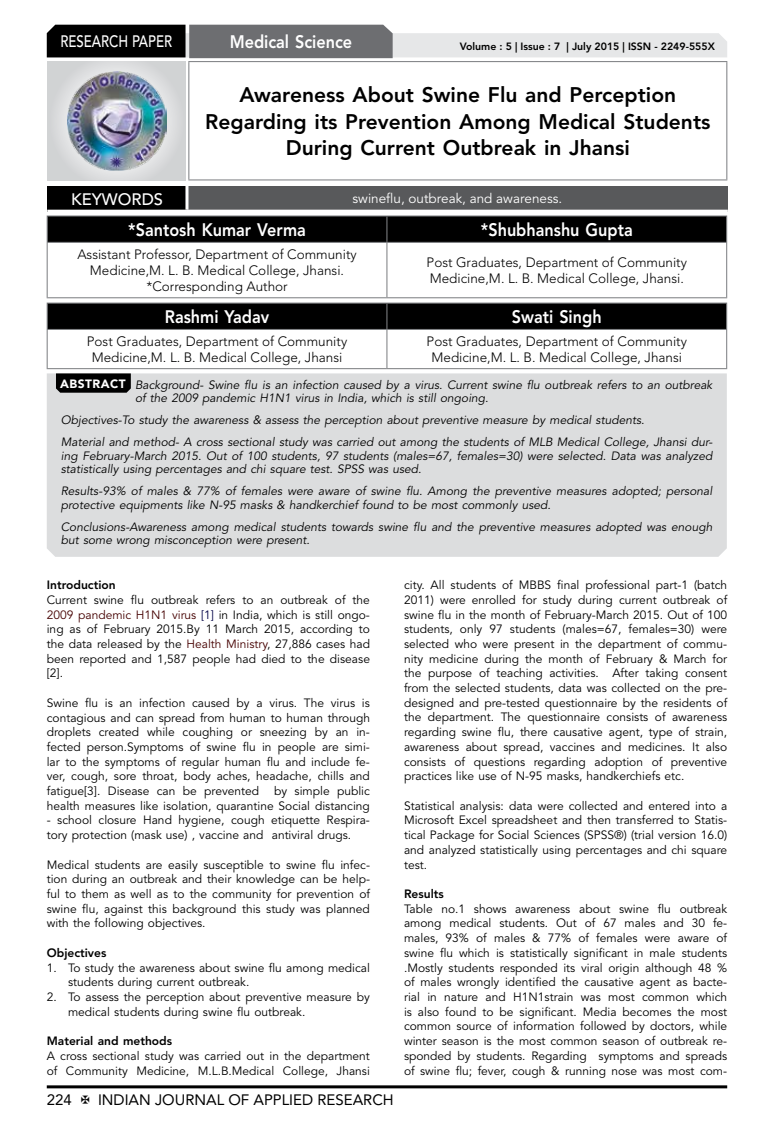
<style>
.page{position:relative;width:774px;height:1136px;background:#fff}
.page>*{position:absolute;margin:0;border:0;box-sizing:border-box;transform-origin:0 0}
.t1{font:800 21px/26.2px "Avenir LT Std";color:#000;text-align:center}
.t2{font:800 18px "Avenir LT Std";color:#fff;scale:.9 1}
.t3{font:500 16.5px "Avenir LT Std";color:#fff;scale:.8 1}
.t4{font:500 16.5px "Avenir LT Std";color:#fff}
.t5{font:15px "Avenir LT Std";color:#000}
.t6{font:300 13.5px/16.2px "Avenir LT Std";color:#000;text-align:center}
.t7{font:13.5px "Avenir LT Std";color:#fff}
.t8{font:12px/14.7px "Avenir LT Std";color:#000;text-align:justify}
.t9{font:italic 12px/13.5px "Avenir LT Std";color:#000}
.t10{font:800 12px "Avenir LT Std";color:#000}
.t11{font:800 10.5px "Avenir LT Std";color:#000}
.s1{font-weight:900;font-style:normal;color:#fff}
.s2{color:#450000}
.s3{color:#000045}
</style>
<div class="page">
<hr style="left:47px;top:1085px;width:680px;height:3px;background:#000">
<div style="left:48px;top:62px;width:137px;height:118px;background:linear-gradient(to right,#d9dadb,#d9dadb)"></div>
<img style="left:68px;top:71px;width:99px;height:100px">
<svg style="left:47px;top:25px;width:680px;height:33px;background:#979899"></svg>
<hr style="left:188px;top:61px;width:539px;height:1px;background:#808285">
<hr style="left:188px;top:62px;width:1px;height:117px;background:#808285">
<hr style="left:726px;top:62px;width:1px;height:117px;background:#808285">
<hr style="left:188px;top:179px;width:539px;height:1px;background:#808285">
<hr style="left:47px;top:215px;width:340px;height:1px;background:#808285">
<hr style="left:387px;top:215px;width:340px;height:1px;background:#808285">
<svg style="left:47px;top:216px;width:680px;height:26px;background:#040404"></svg>
<hr style="left:47px;top:242px;width:340px;height:1px;background:#808285">
<hr style="left:47px;top:243px;width:1px;height:54px;background:#808285">
<hr style="left:387px;top:242px;width:340px;height:1px;background:#808285">
<hr style="left:386px;top:243px;width:1px;height:54px;background:#808285">
<hr style="left:726px;top:243px;width:1px;height:54px;background:#808285">
<hr style="left:47px;top:297px;width:340px;height:1px;background:#808285">
<hr style="left:387px;top:297px;width:340px;height:1px;background:#808285">
<hr style="left:47px;top:302px;width:340px;height:1px;background:#808285">
<hr style="left:387px;top:302px;width:340px;height:1px;background:#808285">
<div style="left:47px;top:303px;width:680px;height:26px;background:#000"></div>
<hr style="left:47px;top:329px;width:340px;height:1px;background:#808285">
<hr style="left:47px;top:330px;width:1px;height:38px;background:#808285">
<hr style="left:387px;top:329px;width:340px;height:1px;background:#808285">
<hr style="left:386px;top:330px;width:1px;height:38px;background:#808285">
<hr style="left:726px;top:330px;width:1px;height:38px;background:#808285">
<hr style="left:47px;top:368px;width:340px;height:1px;background:#808285">
<hr style="left:387px;top:368px;width:340px;height:1px;background:#808285">
<div style="left:47px;top:186px;width:140px;height:25px;background:#000"></div>
<div style="left:187px;top:186px;width:541px;height:25px;background:#58595b"></div>
<hr style="left:185px;top:186px;width:3px;height:24px;background:#fff">
<hr style="left:47px;top:210px;width:140px;height:3px;background:#fff">
<hr style="left:187px;top:210px;width:541px;height:3px;background:#fff">
<div style="left:47px;top:373px;width:680px;height:183px;background:#dcddde"></div>
<svg style="left:56px;top:373px;width:75px;height:19px"></svg>
<h3 class="t3" style="left:60px;top:32px;width:139px">RESEARCH PAPER</h3>
<h2 class="t2" style="left:230px;top:31px;width:138px">Medical Science</h2>
<p class="t11" style="left:460px;top:41px;width:257px">Volume : 5 | Issue : 7 | July 2015 | ISSN - 2249-555X</p>
<h1 class="t1" style="left:205px;top:82px;width:507px">Awareness About Swine Flu and Perception<br>Regarding its Prevention Among Medical Students<br>During Current Outbreak in Jhansi</h1>
<h3 class="t4" style="left:71px;top:189px;width:94px">KEYWORDS</h3>
<p class="t7" style="left:352px;top:190px;width:211px">swineflu, outbreak, and awareness.</p>
<h2 class="t2" style="left:128px;top:219px;width:199px">*Santosh Kumar Verma</h2>
<h2 class="t2" style="left:481px;top:219px;width:170px">*Shubhanshu Gupta</h2>
<p class="t6" style="left:77px;top:246px;width:281px">Assistant Professor, Department of Community<br>Medicine,M. L. B. Medical College, Jhansi. *Corresponding Author</p>
<p class="t6" style="left:427px;top:254px;width:262px;text-align:left">Post Graduates, Department of Community<br>Medicine,M. L. B. Medical College, Jhansi.</p>
<h2 class="t2" style="left:165px;top:306px;width:118px">Rashmi Yadav</h2>
<h2 class="t2" style="left:512px;top:306px;width:101px">Swati Singh</h2>
<p class="t6" style="left:87px;top:333px;width:262px">Post Graduates, Department of Community<br>Medicine,M. L. B. Medical College, Jhansi</p>
<p class="t6" style="left:427px;top:333px;width:262px">Post Graduates, Department of Community<br>Medicine,M. L. B. Medical College, Jhansi</p>
<p class="t9" style="left:135px;top:378px;width:579px;text-indent:-75px"><span class="s1">ABSTRACT</span> Background- Swine flu is an infection caused by a virus. Current swine flu outbreak refers to an outbreak of the 2009 pandemic H1N1 virus in India, which is still ongoing.</p>
<p class="t9" style="left:61px;top:409px;width:653px;line-height:22px">Objectives-To study the awareness &amp; assess the perception about preventive measure by medical students.<br>Material and method- A cross sectional study was carried out among the students of MLB Medical College, Jhansi dur-</p>
<p class="t9" style="left:61px;top:449px;width:653px">ing February-March 2015. Out of 100 students, 97 students (males=67, females=30) were selected. Data was analyzed statistically using percentages and chi square test. SPSS was used.</p>
<p class="t9" style="left:61px;top:484px;width:653px">Results-93% of males &amp; 77% of females were aware of swine flu. Among the preventive measures adopted; personal protective equipments like N-95 masks &amp; handkerchief found to be most commonly used.</p>
<p class="t9" style="left:61px;top:520px;width:653px">Conclusions-Awareness among medical students towards swine flu and the preventive measures adopted was enough but some wrong misconception were present.</p>
<p class="t10" style="left:47px;top:577px;width:70px">Introduction</p>
<p class="t8" style="left:47px;top:592px;width:325px">Current swine flu outbreak refers to an outbreak of the <span class="s2">2009 pandemic H1N1 virus</span> <span class="s3">[1]</span> in India, which is still ongo&shy;ing as of February 2015.By 11 March 2015, according to the data released by the <span class="s2">Health Ministry</span>, 27,886 cases had been reported and 1,587 people had died to the disease [2].</p>
<p class="t8" style="left:47px;top:695px;width:325px">Swine flu is an infection caused by a virus. The virus is contagious and can spread from human to human through droplets created while coughing or sneezing by an in&shy;fected person.Symptoms of swine flu in people are simi&shy;lar to the symptoms of regular human flu and include fe&shy;ver, cough, sore throat, body aches, headache, chills and fatigue[3]. Disease can be prevented by simple public health measures like isolation, quarantine Social distancing</p>
<p class="t8" style="left:47px;top:813px;width:325px">- school closure Hand hygiene, cough etiquette Respira&shy;tory protection (mask use) , vaccine and antiviral drugs.</p>
<p class="t8" style="left:47px;top:857px;width:325px">Medical students are easily susceptible to swine flu infec&shy;tion during an outbreak and their knowledge can be help&shy;ful to them as well as to the community for prevention of swine flu, against this background this study was planned with the following objectives.</p>
<p class="t10" style="left:47px;top:945px;width:61px">Objectives</p>
<p class="t8" style="left:68px;top:960px;width:303px;text-indent:-21px">1. To study the awareness about swine flu among medical students during current outbreak.</p>
<p class="t8" style="left:68px;top:989px;width:303px;text-indent:-21px">2. To assess the perception about preventive measure by medical students during swine flu outbreak.</p>
<p class="t10" style="left:47px;top:1033px;width:127px">Material and methods</p>
<p class="t8" style="left:47px;top:1048px;width:325px">A cross sectional study was carried out in the department of Community Medicine, M.L.B.Medical College, Jhansi</p>
<p class="t8" style="left:404px;top:578px;width:325px">city. All students of MBBS final professional part-1 (batch 2011) were enrolled for study during current outbreak of swine flu in the month of February-March 2015. Out of 100 students, only 97 students (males=67, females=30) were selected who were present in the department of commu&shy;nity medicine during the month of February &amp; March for the purpose of teaching activities. After taking consent from the selected students, data was collected on the pre&shy;designed and pre-tested questionnaire by the residents of the department. The questionnaire consists of awareness regarding swine flu, there causative agent, type of strain, awareness about spread, vaccines and medicines. It also consists of questions regarding adoption of preventive practices like use of N-95 masks, handkerchiefs etc.</p>
<p class="t8" style="left:404px;top:798px;width:325px">Statistical analysis: data were collected and entered into a Microsoft Excel spreadsheet and then transferred to Statis&shy;tical Package for Social Sciences (SPSS®) (trial version 16.0) and analyzed statistically using percentages and chi square test.</p>
<p class="t10" style="left:404px;top:886px;width:41px">Results</p>
<p class="t8" style="left:404px;top:901px;width:325px">Table no.1 shows awareness about swine flu outbreak among medical students. Out of 67 males and 30 fe&shy;males, 93% of males &amp; 77% of females were aware of swine flu which is statistically significant in male students .Mostly students responded its viral origin although 48 % of males wrongly identified the causative agent as bacte&shy;rial in nature and H1N1strain was most common which is also found to be significant. Media becomes the most common source of information followed by doctors, while winter season is the most common season of outbreak re&shy;sponded by students. Regarding symptoms and spreads of swine flu; fever, cough &amp; running nose was most com-</p>
<p class="t5" style="left:47px;top:1090px;width:27px">224</p>
<p class="t5" style="left:98px;top:1090px;width:297px">INDIAN JOURNAL OF APPLIED RESEARCH</p>
</div>
